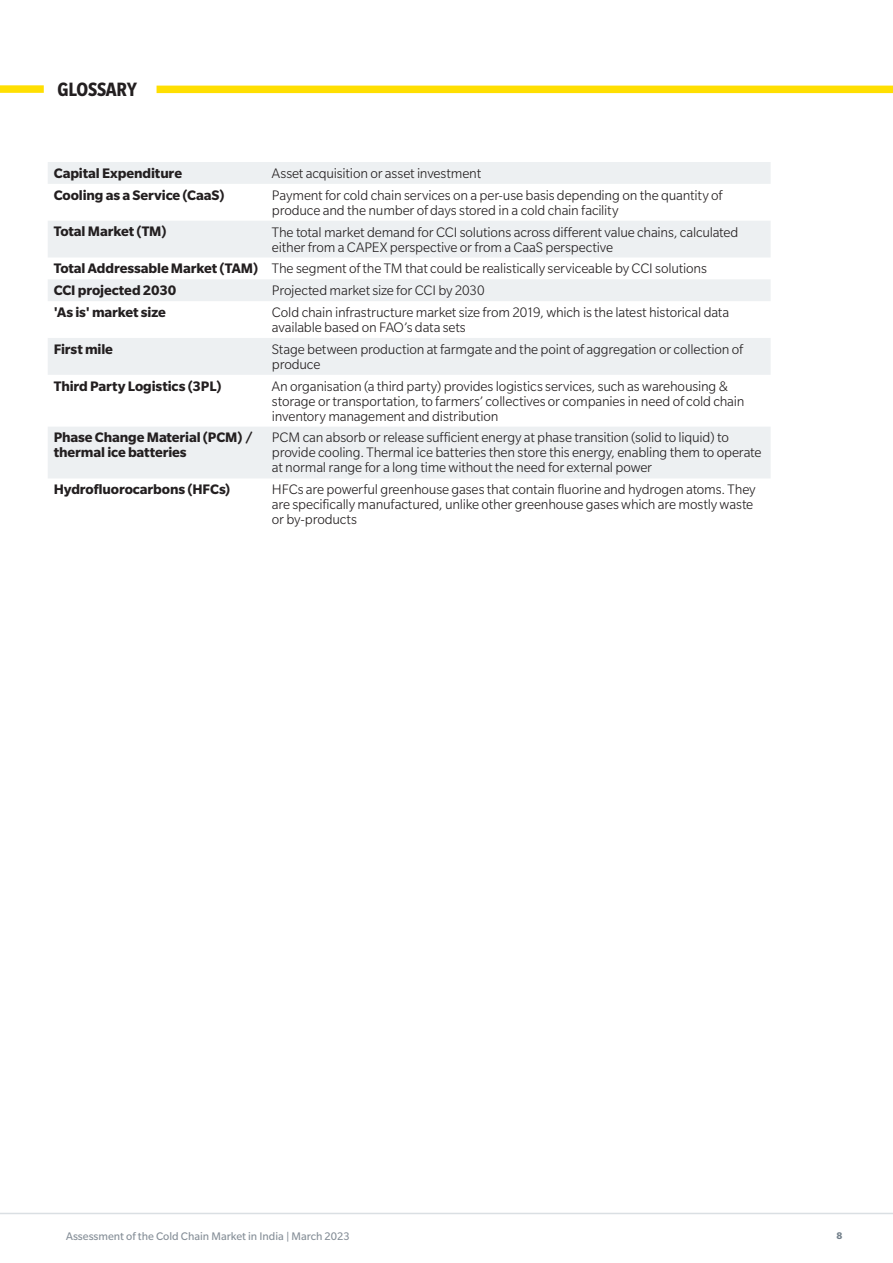
<style>
.page{position:relative;width:893px;height:1263px;background:#fff}
.page>*{position:absolute;margin:0;border:0;box-sizing:border-box;transform-origin:0 0}
.Top_Intro_Header{font:700 condensed 21px "Slate Std";letter-spacing:-.01em;color:#231f20}
.Table_body_text{font:300 15px/15px "Slate Std";letter-spacing:-.01em;color:#231f20}
.Table_body_text-2{font:700 15px/15px "Slate Std";letter-spacing:-.005em;color:#231f20}
.t1{font:12px "Slate Std";color:#868f98}
.t2{font:700 10.5px "Slate Std";color:#727f8a}
</style>
<div class="page">
<hr style="left:0;top:1213px;width:893px;height:1px;background:#dadfe3">
<div style="left:0;top:85px;width:44px;height:8px;background:#ffdf01"></div>
<div style="left:157px;top:86px;width:736px;height:7px;background:#ffdf01"></div>
<svg style="left:48px;top:162px;width:723px;height:316px;fill:#edf0f2"></svg>
<p class="Top_Intro_Header" style="left:58px;top:78px;width:81px">GLOSSARY</p>
<p class="Table_body_text-2" style="left:54px;top:165px;width:130px">Capital Expenditure</p>
<p class="Table_body_text" style="left:272px;top:166px;width:211px">Asset acquisition or asset investment</p>
<p class="Table_body_text-2" style="left:54px;top:187px;width:172px">Cooling as a Service (CaaS)</p>
<p class="Table_body_text" style="left:272px;top:187px;width:452px">Payment for cold chain services on a per-use basis depending on the quantity of produce and the number of days stored in a cold chain facility</p>
<p class="Table_body_text-2" style="left:54px;top:224px;width:114px">Total Market (TM)</p>
<p class="Table_body_text" style="left:272px;top:224px;width:468px">The total market demand for CCI solutions across different value chains, calculated either from a CAPEX perspective or from a CaaS perspective</p>
<p class="Table_body_text-2" style="left:54px;top:261px;width:206px">Total Addressable Market (TAM)</p>
<p class="Table_body_text" style="left:272px;top:261px;width:436px">The segment of the TM that could be realistically serviceable by CCI solutions</p>
<p class="Table_body_text-2" style="left:54px;top:283px;width:124px">CCI projected 2030</p>
<p class="Table_body_text" style="left:272px;top:283px;width:214px">Projected market size for CCI by 2030</p>
<p class="Table_body_text-2" style="left:54px;top:304px;width:114px">'As is' market size</p>
<p class="Table_body_text" style="left:272px;top:305px;width:459px">Cold chain infrastructure market size from 2019, which is the latest historical data available based on FAO’s data sets</p>
<p class="Table_body_text-2" style="left:54px;top:341px;width:61px">First mile</p>
<p class="Table_body_text" style="left:272px;top:341px;width:473px">Stage between production at farmgate and the point of aggregation or collection of produce</p>
<p class="Table_body_text-2" style="left:54px;top:378px;width:169px">Third Party Logistics (3PL)</p>
<p class="Table_body_text" style="left:272px;top:378px;width:474px">An organisation (a third party) provides logistics services, such as warehousing &amp; storage or transportation, to farmers’ collectives or companies in need of cold chain inventory management and distribution</p>
<p class="Table_body_text-2" style="left:54px;top:430px;width:201px">Phase Change Material (PCM) / thermal ice batteries</p>
<p class="Table_body_text" style="left:272px;top:430px;width:491px">PCM can absorb or release sufficient energy at phase transition (solid to liquid) to provide cooling. Thermal ice batteries then store this energy, enabling them to operate at normal range for a long time without the need for external power</p>
<p class="Table_body_text-2" style="left:54px;top:482px;width:178px">Hydrofluorocarbons (HFCs)</p>
<p class="Table_body_text" style="left:272px;top:482px;width:485px">HFCs are powerful greenhouse gases that contain fluorine and hydrogen atoms. They are specifically manufactured, unlike other greenhouse gases which are mostly waste or by-products</p>
<p class="t1" style="left:66px;top:1230px;width:285px">Assessment of the Cold Chain Market in India | March 2023</p>
<p class="t2" style="left:836px;top:1230px;width:7px">8</p>
</div>
